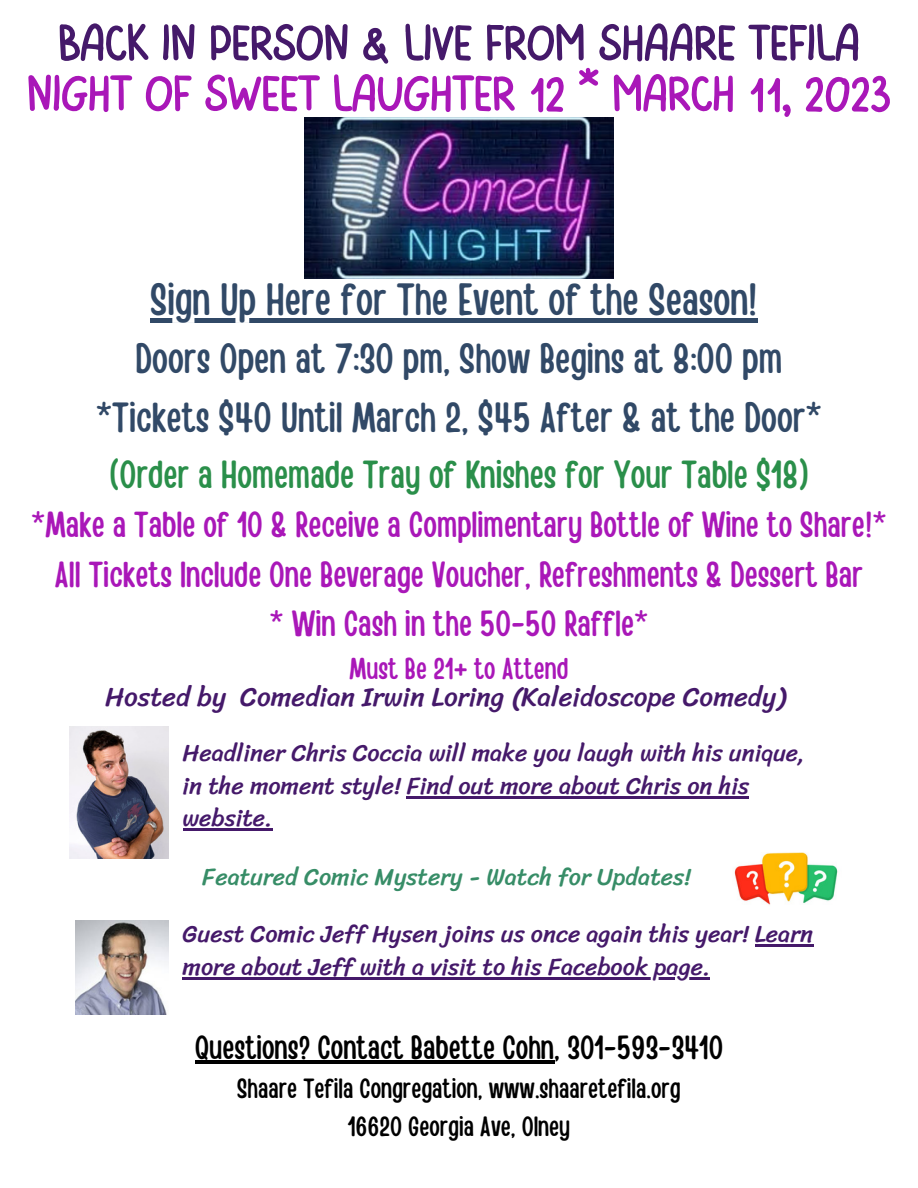
<style>
.page{position:relative;width:918px;height:1188px;background:#fff}
.page>*{position:absolute;margin:0;border:0;box-sizing:border-box;transform-origin:0 0}
.t1{font:51px "FEELFREE Regular";color:#a917b8}
.t2{font:51px "FEELFREE Regular";letter-spacing:.01em;color:#45196a}
.t3{font:45px "Handy Casual Condensed";color:#314967}
.t4{font:42px/58.5px "Handy Casual Condensed";color:#314967;text-align:center}
.t5{font:39px "Handy Casual Condensed";color:#2a8f4a}
.t6{font:36px/49.5px "Handy Casual Condensed";color:#a917b8;text-align:center}
.t7{font:33.15px "Handy Casual Condensed";color:#000}
.t8{font:30px "Handy Casual Condensed";color:#a917b8}
.t9{font:27.6px/38.4px "Handy Casual Condensed";color:#000;text-align:center}
.t10{font:27px "Sriracha";color:#45196a}
.t11{font:24px/32.7px "Sriracha";color:#45196a}
.t12{font:24px "Sriracha";color:#378d67}
</style>
<div class="page">
<img style="left:305px;top:118px;width:308px;height:161px">
<img style="left:69px;top:727px;width:99px;height:131px">
<img style="left:75px;top:921px;width:94px;height:93px">
<hr style="left:150px;top:318px;width:608px;height:4px;background:#314967">
<img style="left:734px;top:852px;width:104px;height:53px">
<hr style="left:407px;top:796px;width:342px;height:2px;background:#45196a">
<hr style="left:183px;top:829px;width:89px;height:2px;background:#45196a">
<hr style="left:755px;top:944px;width:58px;height:3px;background:#45196a">
<hr style="left:183px;top:977px;width:527px;height:2px;background:#45196a">
<hr style="left:195px;top:1061px;width:359px;height:3px;background:#000">
<h1 class="t2" style="left:58px;top:20px;width:801px">BACK IN PERSON &amp; LIVE FROM SHAARE TEFILA</h1>
<h1 class="t1" style="left:27px;top:70px;width:865px">NIGHT OF SWEET LAUGHTER 12 * MARCH 11, 2023</h1>
<h2 class="t3" style="left:150px;top:270px;width:609px">Sign Up Here for The Event of the Season!</h2>
<h3 class="t4" style="left:96px;top:327px;width:728px">Doors Open at 7:30 pm, Show Begins at 8:00 pm *Tickets $40 Until March 2, $45 After &amp; at the Door*</h3>
<h3 class="t5" style="left:109px;top:449px;width:702px">(Order a Homemade Tray of Knishes for Your Table $18)</h3>
<h3 class="t6" style="left:31px;top:498px;width:857px">*Make a Table of 10 &amp; Receive a Complimentary Bottle of Wine to Share!*<br>All Tickets Include One Beverage Voucher, Refreshments &amp; Dessert Bar<br>* Win Cash in the 50-50 Raffle*</h3>
<p class="t8" style="left:350px;top:649px;width:220px">Must Be 21+ to Attend</p>
<p class="t10" style="left:105px;top:680px;width:682px">Hosted by Comedian Irwin Loring (Kaleidoscope Comedy)</p>
<p class="t11" style="left:183px;top:737px;width:624px">Headliner Chris Coccia will make you laugh with his unique, in the moment style! Find out more about Chris on his website.</p>
<p class="t12" style="left:202px;top:863px;width:490px">Featured Comic Mystery - Watch for Updates!</p>
<p class="t11" style="left:183px;top:918px;width:632px">Guest Comic Jeff Hysen joins us once again this year! Learn more about Jeff with a visit to his Facebook page.</p>
<h3 class="t7" style="left:195px;top:1025px;width:530px">Questions? Contact Babette Cohn, 301-593-3410</h3>
<p class="t9" style="left:237px;top:1068px;width:445px">Shaare Tefila Congregation, www.shaaretefila.org<br>16620 Georgia Ave, Olney</p>
</div>
